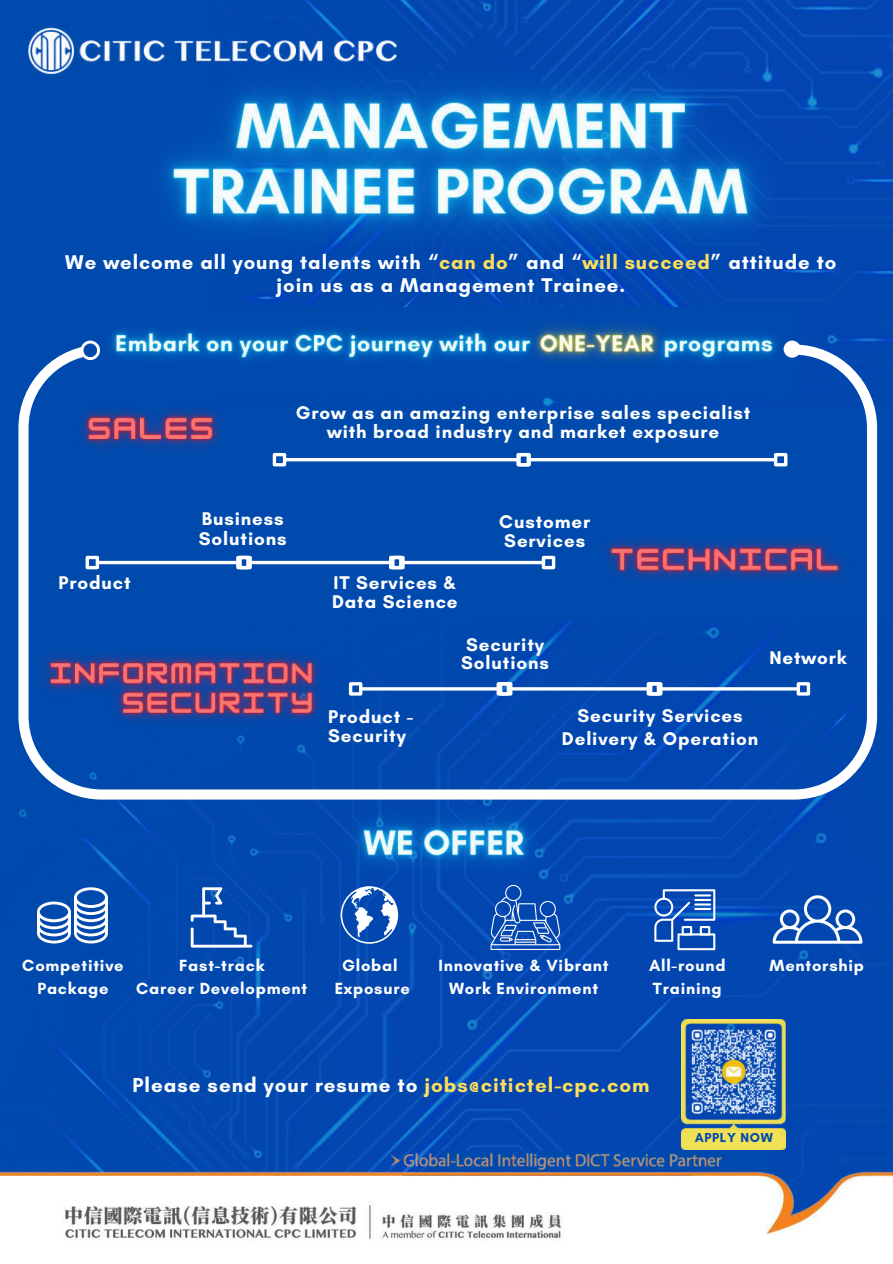
<style>
.page{position:relative;width:893px;height:1264px;background:#fff}
.page>*{position:absolute;margin:0;border:0;box-sizing:border-box;transform-origin:0 0}
.t1{font:700 20.55px "Glacial Indifference";letter-spacing:.045em;color:#fff}
.t2{font:700 20.25px/22.5px "Glacial Indifference";letter-spacing:.045em;color:#fff;text-align:center}
.t3{font:700 18.75px/18.6px "Glacial Indifference";letter-spacing:.045em;color:#fff}
.t4{font:700 16.5px/23.1px "Glacial Indifference";letter-spacing:.045em;color:#fff;text-align:center}
.t5{font:700 13.2px "Glacial Indifference";letter-spacing:.045em;color:#004aad}
.s1{color:#ffde59}
</style>
<div class="page">
<div style="left:0;top:0;width:892px;height:1263px;background:#004aad"></div>
<img style="left:304px;top:0;width:588px;height:344px">
<img style="left:19px;top:621px;width:859px;height:521px">
<svg style="left:18px;top:344px;width:859px;height:455px"></svg>
<div style="left:86px;top:307px;width:710px;height:90px;background:#004aad"></div>
<svg style="left:620px;top:610px;width:4px;height:9px"></svg>
<div style="left:99px;top:767px;width:5px;height:9px;background:#004aad"></div>
<svg style="left:248px;top:461px;width:4px;height:9px"></svg>
<svg style="left:248px;top:482px;width:4px;height:8px"></svg>
<svg style="left:68px;top:482px;width:4px;height:8px"></svg>
<svg style="left:794px;top:614px;width:4px;height:9px"></svg>
<svg style="left:277px;top:467px;width:4px;height:9px"></svg>
<svg style="left:279px;top:498px;width:4px;height:9px"></svg>
<div style="left:276px;top:447px;width:8px;height:10px;background:#004aad"></div>
<svg style="left:93px;top:473px;width:4px;height:3px"></svg>
<svg style="left:280px;top:767px;width:4px;height:11px"></svg>
<svg style="left:212px;top:752px;width:4px;height:9px"></svg>
<svg style="left:104px;top:767px;width:2px;height:9px"></svg>
<svg style="left:37px;top:887px;width:71px;height:56px"></svg>
<svg style="left:772px;top:895px;width:90px;height:48px"></svg>
<svg style="left:654px;top:889px;width:61px;height:61px"></svg>
<svg style="left:340px;top:910px;width:58px;height:33px"></svg>
<svg style="left:490px;top:910px;width:70px;height:39px"></svg>
<svg style="left:191px;top:914px;width:61px;height:33px"></svg>
<hr style="left:202px;top:901px;width:3px;height:16px;background:#fff">
<svg style="left:202px;top:887px;width:20px;height:17px"></svg>
<img style="left:317px;top:773px;width:254px;height:137px">
<hr style="left:98px;top:561px;width:139px;height:3px;background:#fff">
<div style="left:86px;top:556px;width:13px;height:13px;border:3px solid #fff"></div>
<div style="left:236px;top:556px;width:14px;height:13px;border:3px solid #fff"></div>
<hr style="left:251px;top:561px;width:139px;height:3px;background:#fff">
<div style="left:238px;top:556px;width:14px;height:13px;border:3px solid #fff"></div>
<div style="left:389px;top:556px;width:13px;height:13px;border:3px solid #fff"></div>
<hr style="left:404px;top:561px;width:138px;height:3px;background:#fff">
<div style="left:391px;top:556px;width:13px;height:13px;border:3px solid #fff"></div>
<div style="left:541px;top:556px;width:14px;height:13px;border:3px solid #fff"></div>
<hr style="left:361px;top:687px;width:136px;height:3px;background:#fff">
<div style="left:349px;top:682px;width:13px;height:13px;border:3px solid #fff"></div>
<div style="left:496px;top:682px;width:14px;height:13px;border:3px solid #fff"></div>
<hr style="left:511px;top:687px;width:136px;height:3px;background:#fff">
<div style="left:499px;top:682px;width:13px;height:13px;border:3px solid #fff"></div>
<div style="left:646px;top:682px;width:14px;height:13px;border:3px solid #fff"></div>
<hr style="left:661px;top:687px;width:136px;height:3px;background:#fff">
<div style="left:649px;top:682px;width:13px;height:13px;border:3px solid #fff"></div>
<div style="left:796px;top:682px;width:14px;height:13px;border:3px solid #fff"></div>
<hr style="left:285px;top:458px;width:233px;height:3px;background:#fff">
<div style="left:273px;top:453px;width:13px;height:13px;border:3px solid #fff"></div>
<div style="left:517px;top:453px;width:14px;height:13px;border:3px solid #fff"></div>
<hr style="left:529px;top:458px;width:245px;height:3px;background:#fff">
<div style="left:516px;top:453px;width:14px;height:13px;border:3px solid #fff"></div>
<div style="left:773px;top:453px;width:14px;height:13px;border:3px solid #fff"></div>
<img style="left:59px;top:353px;width:185px;height:120px">
<svg style="left:81px;top:340px;width:19px;height:20px"></svg>
<img style="left:681px;top:1019px;width:104px;height:123px">
<img style="left:582px;top:515px;width:287px;height:88px">
<img style="left:23px;top:631px;width:319px;height:113px">
<img style="left:164px;top:1px;width:670px;height:315px">
<img style="left:84px;top:298px;width:727px;height:92px">
<img style="left:507px;top:298px;width:184px;height:92px">
<img style="left:0;top:1142px;width:892px;height:121px">
<div style="left:0;top:1175px;width:759px;height:6px;background:#fff"></div>
<img style="left:28px;top:18px;width:378px;height:65px">
<p class="t2" style="left:65px;top:251px;width:772px">We welcome all young talents with “<span class="s1">can do</span>” and “<span class="s1">will succeed</span>” attitude to join us as a Management Trainee.</p>
<p class="t3" style="left:58px;top:573px;width:74px">Product</p>
<p class="t3" style="left:296px;top:403px;width:456px;text-align:center">Grow as an amazing enterprise sales specialist with broad industry and market exposure</p>
<p class="t3" style="left:199px;top:509px;width:89px;line-height:19.2px">Business<br>Solutions</p>
<p class="t3" style="left:332px;top:573px;width:127px">IT Services &amp;<br>Data Science</p>
<p class="t3" style="left:499px;top:512px;width:93px">Customer<br>Services</p>
<p class="t3" style="left:461px;top:635px;width:89px">Security<br>Solutions</p>
<p class="t3" style="left:769px;top:648px;width:79px">Network</p>
<p class="t3" style="left:328px;top:707px;width:86px;line-height:19.2px">Product -<br>Security</p>
<p class="t3" style="left:562px;top:704px;width:198px;line-height:22.5px;text-align:center">Security Services<br>Delivery &amp; Operation</p>
<p class="t4" style="left:22px;top:953px;width:103px">Competitive<br>Package</p>
<p class="t4" style="left:438px;top:953px;width:171px">Innovative &amp; Vibrant</p>
<p class="t4" style="left:769px;top:953px;width:96px">Mentorship</p>
<p class="t4" style="left:136px;top:953px;width:172px">Fast-track<br>Career Development</p>
<p class="t4" style="left:334px;top:953px;width:77px">Global<br>Exposure</p>
<p class="t4" style="left:649px;top:953px;width:78px;text-align:left">All-round<br>Training</p>
<p class="t4" style="left:449px;top:976px;width:150px">Work Environment</p>
<p class="t1" style="left:133px;top:1072px;width:518px">Please send your resume to <span class="s1">jobs@citictel-cpc.com</span></p>
<p class="t5" style="left:694px;top:1129px;width:80px">APPLY NOW</p>
</div>
